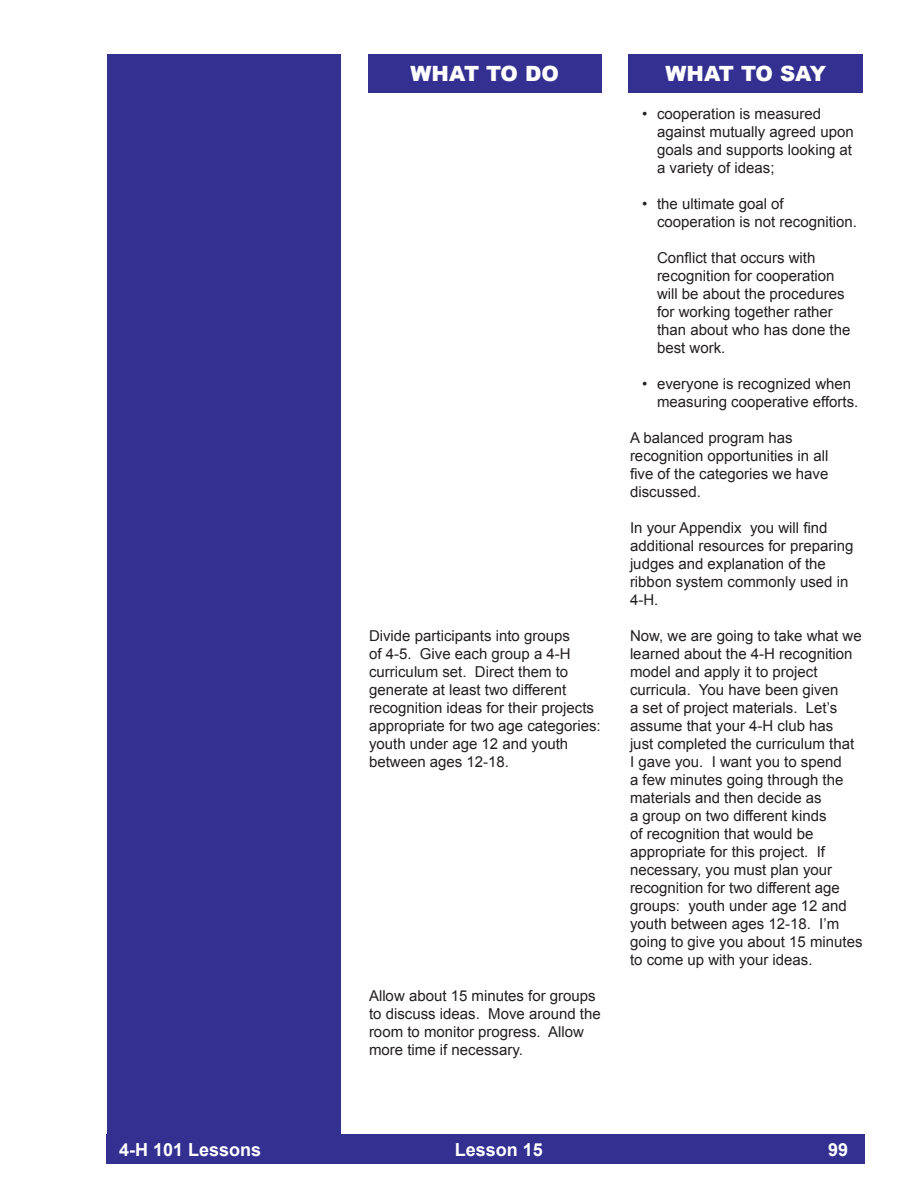
<style>
.page{position:relative;width:918px;height:1188px;background:#fff}
.page>*{position:absolute;margin:0;border:0;box-sizing:border-box;transform-origin:0 0}
.t1{font:900 21px "Arial";color:#fff}
.t2{font:700 18px "Arial";color:#fff}
.t3{font:15px/18px "Arial";color:#231f20}
</style>
<div class="page">
<div style="left:107px;top:54px;width:234px;height:1103px;background:#333092"></div>
<div style="left:368px;top:54px;width:234px;height:38px;background:#333092"></div>
<div style="left:629px;top:54px;width:234px;height:38px;background:#333092"></div>
<div style="left:107px;top:1134px;width:758px;height:29px;background:#333092"></div>
<h1 class="t1" style="left:411px;top:61px;width:150px">WHAT TO DO</h1>
<h1 class="t1" style="left:666px;top:61px;width:162px">WHAT TO SAY</h1>
<p class="t3" style="left:369px;top:627px;width:233px">Divide participants into groups<br>of 4-5. Give each group a 4-H curriculum set. Direct them to generate at least two different recognition ideas for their projects appropriate for two age categories: youth under age 12 and youth between ages 12-18.</p>
<p class="t3" style="left:369px;top:987px;width:233px">Allow about 15 minutes for groups to discuss ideas. Move around the room to monitor progress. Allow more time if necessary.</p>
<p class="t3" style="left:657px;top:105px;width:198px;text-indent:-15px">• cooperation is measured against mutually agreed upon goals and supports looking at a variety of ideas;</p>
<p class="t3" style="left:657px;top:195px;width:202px;text-indent:-15px">• the ultimate goal of cooperation is not recognition.</p>
<p class="t3" style="left:657px;top:249px;width:195px">Conflict that occurs with recognition for cooperation will be about the procedures for working together rather than about who has done the best work.</p>
<p class="t3" style="left:657px;top:375px;width:203px;text-indent:-15px">• everyone is recognized when measuring cooperative efforts.</p>
<p class="t3" style="left:630px;top:429px;width:200px">A balanced program has recognition opportunities in all five of the categories we have discussed.</p>
<p class="t3" style="left:630px;top:519px;width:225px">In your Appendix you will find additional resources for preparing judges and explanation of the ribbon system commonly used in<br>4-H.</p>
<p class="t3" style="left:630px;top:627px;width:234px">Now, we are going to take what we learned about the 4-H recognition model and apply it to project curricula. You have been given<br>a set of project materials. Let’s assume that your 4-H club has<br>just completed the curriculum that<br>I gave you. I want you to spend<br>a few minutes going through the materials and then decide as<br>a group on two different kinds<br>of recognition that would be appropriate for this project. If necessary, you must plan your recognition for two different age groups: youth under age 12 and youth between ages 12-18. I’m going to give you about 15 minutes to come up with your ideas.</p>
<p class="t2" style="left:119px;top:1140px;width:144px">4-H 101 Lessons</p>
<p class="t2" style="left:455px;top:1140px;width:90px">Lesson 15</p>
<p class="t2" style="left:828px;top:1140px;width:22px">99</p>
</div>
